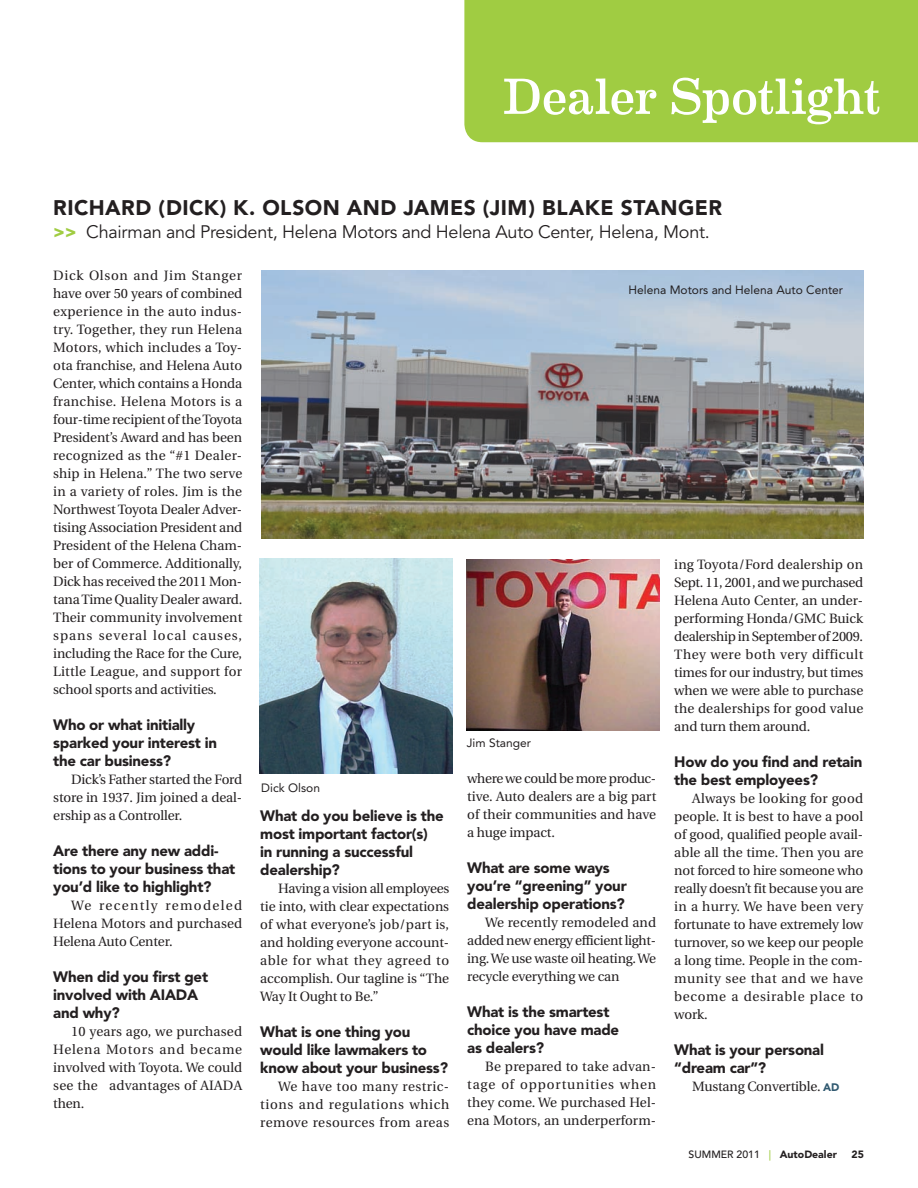
<style>
.page{position:relative;width:918px;height:1188px;background:#fff}
.page>*{position:absolute;margin:0;border:0;box-sizing:border-box;transform-origin:0 0}
.t1{font:51px "Eames Century Modern";letter-spacing:-.01em;color:#fff}
.t2{font:900 21px "Avenir";letter-spacing:.025em;color:#231f20}
.t3{font:18px "Avenir";letter-spacing:-.015em;color:#231f20}
.t4{font:900 15px/18px "Avenir";letter-spacing:-.015em;color:#231f20}
.t5{font:13.5px/18px "Utopia";color:#231f20;text-align:justify}
.t6{font:12px "Avenir";color:#231f20}
.t7{font:500 10.5px "Avenir";color:#231f20}
.t8{font:900 10.5px "Avenir";color:#231f20}
.s1{font-weight:900;color:#a0cc42}
.s2{font-family:"Avenir";font-weight:900;font-size:10.8px;color:#305970}
.s3{color:#a0cc42}
.s4{font-weight:900}
</style>
<div class="page">
<div style="left:464px;top:0;width:454px;height:142px;background:#a0cc42"></div>
<img style="left:260px;top:558px;width:192px;height:216px">
<img style="left:467px;top:559px;width:192px;height:172px">
<img style="left:261px;top:270px;width:603px;height:268px">
<h1 class="t1" style="left:502px;top:58px;width:379px">Dealer Spotlight</h1>
<h2 class="t2" style="left:53px;top:195px;width:670px">RICHARD (DICK) K. OLSON AND JAMES (JIM) BLAKE STANGER</h2>
<h3 class="t3" style="left:53px;top:221px;width:658px"><span class="s1">&gt;&gt;</span> Chairman and President, Helena Motors and Helena Auto Center, Helena, Mont.</h3>
<p class="t5" style="left:53px;top:267px;width:191px">Dick Olson and Jim Stanger have over 50 years of combined experience in the auto indus&shy;try. Together, they run Helena Motors, which includes a Toy&shy;ota franchise, and Helena Auto Center, which contains a Honda franchise. Helena Motors is a four-time recipient of the Toyota President’s Award and has been recognized as the “#1 Dealer&shy;ship in Helena.” The two serve in a variety of roles. Jim is the Northwest Toyota Dealer Adver&shy;tising Association President and President of the Helena Cham&shy;ber of Commerce. Additionally, Dick has received the 2011 Mon&shy;tana Time Quality Dealer award.<br>Their community involvement spans several local causes, including the Race for the Cure, Little League, and support for school sports and activities.</p>
<p class="t4" style="left:53px;top:716px;width:165px">Who or what initially sparked your interest in the car business?</p>
<p class="t5" style="left:53px;top:771px;width:191px;text-indent:18px">Dick’s Father started the Ford store in 1937. Jim joined a deal&shy;ership as a Controller.</p>
<p class="t4" style="left:53px;top:842px;width:184px">Are there any new addi&shy;tions to your business that you’d like to highlight?</p>
<p class="t5" style="left:53px;top:897px;width:191px;text-indent:18px">We recently remodeled Helena Motors and purchased Helena Auto Center.</p>
<p class="t4" style="left:53px;top:968px;width:156px">When did you first get involved with AIADA and why?</p>
<p class="t5" style="left:53px;top:1023px;width:191px;text-indent:18px">10 years ago, we purchased Helena Motors and became involved with Toyota. We could see the advantages of AIADA then.</p>
<p class="t6" style="left:261px;top:781px;width:60px">Dick Olson</p>
<p class="t4" style="left:260px;top:807px;width:185px">What do you believe is the most important factor(s) in running a successful dealership?</p>
<p class="t5" style="left:260px;top:880px;width:191px;text-indent:18px">Having a vision all employees tie into, with clear expectations of what everyone’s job/part is, and holding everyone account&shy;able for what they agreed to accomplish. Our tagline is “The Way It Ought to Be.”</p>
<p class="t4" style="left:260px;top:1023px;width:189px">What is one thing you would like lawmakers to know about your business?</p>
<p class="t5" style="left:260px;top:1078px;width:191px;text-indent:18px">We have too many restric&shy;tions and regulations which remove resources from areas</p>
<p class="t6" style="left:629px;top:283px;width:216px">Helena Motors and Helena Auto Center</p>
<p class="t6" style="left:467px;top:736px;width:66px">Jim Stanger</p>
<p class="t5" style="left:467px;top:770px;width:191px">where we could be more produc&shy;tive. Auto dealers are a big part of their communities and have a huge impact.</p>
<p class="t4" style="left:467px;top:859px;width:161px">What are some ways you’re “greening” your dealership operations?</p>
<p class="t5" style="left:467px;top:914px;width:190px;text-indent:18px">We recently remodeled and added new energy efficient light&shy;ing. We use waste oil heating. We recycle everything we can</p>
<p class="t4" style="left:467px;top:1003px;width:153px">What is the smartest choice you have made as dealers?</p>
<p class="t5" style="left:467px;top:1058px;width:191px;text-indent:18px">Be prepared to take advan&shy;tage of opportunities when they come. We purchased Hel&shy;ena Motors, an underperform-</p>
<p class="t5" style="left:674px;top:556px;width:191px">ing Toyota/Ford dealership on Sept. 11, 2001, and we purchased Helena Auto Center, an under&shy;performing Honda/GMC Buick dealership in September of 2009.<br>They were both very difficult times for our industry, but times when we were able to purchase the dealerships for good value and turn them around.</p>
<p class="t4" style="left:674px;top:753px;width:190px">How do you find and retain the best employees?</p>
<p class="t5" style="left:674px;top:790px;width:191px;text-indent:18px">Always be looking for good people. It is best to have a pool of good, qualified people avail&shy;able all the time. Then you are not forced to hire someone who really doesn’t fit because you are in a hurry. We have been very fortunate to have extremely low turnover, so we keep our people a long time. People in the com&shy;munity see that and we have become a desirable place to work.</p>
<p class="t4" style="left:674px;top:1041px;width:151px">What is your personal “dream car”?</p>
<p class="t5" style="left:692px;top:1078px;width:149px">Mustang Convertible. <span class="s2">AD</span></p>
<p class="t7" style="left:689px;top:1148px;width:150px">SUMMER 2011 <span class="s3">|</span> <span class="s4">AutoDealer</span></p>
<p class="t8" style="left:852px;top:1148px;width:14px">25</p>
</div>
